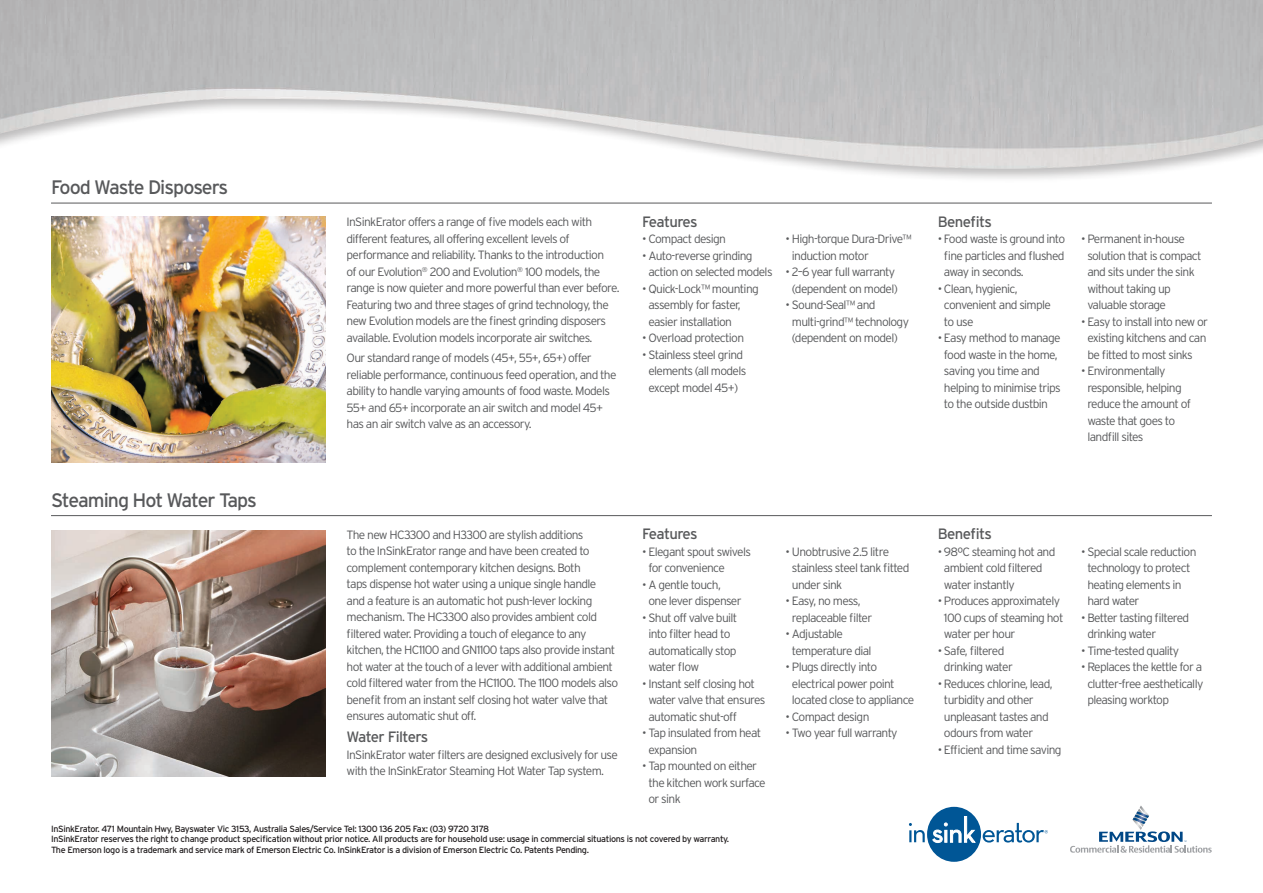
<style>
.page{position:relative;width:1263px;height:893px;background:#fff}
.page>*{position:absolute;margin:0;border:0;box-sizing:border-box;transform-origin:0 0}
.t1{font:19.5px "Interstate";letter-spacing:-.05em;color:#58595b}
.t2{font:15px "Interstate";letter-spacing:-.045em;color:#58595b}
.t3{font:300 12px/16.5px "Interstate";letter-spacing:-.055em;color:#58595b}
.t4{font:9px/10.5px "Interstate";letter-spacing:-.04em;color:#231f20}
</style>
<div class="page">
<div style="left:927px;top:807px;width:54px;height:55px;background:#005696;border-radius:50%"></div>
<svg style="left:909px;top:823px;width:16px;height:19px"></svg>
<svg style="left:932px;top:816px;width:44px;height:27px"></svg>
<svg style="left:983px;top:823px;width:65px;height:19px"></svg>
<svg style="left:1070px;top:806px;width:142px;height:47px"></svg>
<hr style="left:51px;top:515px;width:1161px;height:1px;background:#58595b">
<img style="left:51px;top:530px;width:274px;height:246px">
<hr style="left:51px;top:203px;width:1161px;height:1px;background:#58595b">
<img style="left:51px;top:216px;width:274px;height:246px">
<h1 class="t1" style="left:51px;top:177px;width:179px">Food Waste Disposers</h1>
<p class="t3" style="left:347px;top:214px;width:275px">InSinkErator offers a range of five models each with different features, all offering excellent levels of performance and reliability. Thanks to the introduction<br>of our Evolution<sup>®</sup> 200 and Evolution<sup>®</sup> 100 models, the range is now quieter and more powerful than ever before.<br>Featuring two and three stages of grind technology, the new Evolution models are the finest grinding disposers available. Evolution models incorporate air switches.</p>
<p class="t3" style="left:347px;top:350px;width:271px">Our standard range of models (45+, 55+, 65+) offer reliable performance, continuous feed operation, and the ability to handle varying amounts of food waste. Models 55+ and 65+ incorporate an air switch and model 45+ has an air switch valve as an accessory.</p>
<p class="t2" style="left:642px;top:213px;width:57px">Features</p>
<p class="t3" style="left:642px;top:231px;width:85px">• Compact design</p>
<p class="t3" style="left:648px;top:247px;width:126px;text-indent:-6px">• Auto-reverse grinding action on selected models</p>
<p class="t3" style="left:648px;top:280px;width:112px;text-indent:-6px">• Quick-Lock™ mounting assembly for faster, easier installation</p>
<p class="t3" style="left:642px;top:330px;width:104px">• Overload protection</p>
<p class="t3" style="left:642px;top:346px;width:106px;text-align:center">• Stainless steel grind elements (all models except model 45+)</p>
<p class="t3" style="left:792px;top:231px;width:121px;text-indent:-6px">• High-torque Dura-Drive™ induction motor</p>
<p class="t3" style="left:786px;top:264px;width:114px;text-align:center">• 2–6 year full warranty (dependent on model)</p>
<p class="t3" style="left:792px;top:297px;width:119px;text-indent:-6px">• Sound-Seal™ and multi-grind™ technology (dependent on model)</p>
<h1 class="t1" style="left:51px;top:489px;width:207px">Steaming Hot Water Taps</h1>
<p class="t3" style="left:347px;top:526px;width:273px">The new HC3300 and H3300 are stylish additions<br>to the InSinkErator range and have been created to complement contemporary kitchen designs. Both<br>taps dispense hot water using a unique single handle<br>and a feature is an automatic hot push-lever locking mechanism. The HC3300 also provides ambient cold filtered water. Providing a touch of elegance to any kitchen, the HC1100 and GN1100 taps also provide instant hot water at the touch of a lever with additional ambient cold filtered water from the HC1100. The 1100 models also benefit from an instant self closing hot water valve that ensures automatic shut off.</p>
<p class="t2" style="left:347px;top:729px;width:83px">Water Filters</p>
<p class="t3" style="left:347px;top:746px;width:273px">InSinkErator water filters are designed exclusively for use with the InSinkErator Steaming Hot Water Tap system.</p>
<p class="t2" style="left:642px;top:526px;width:57px">Features</p>
<p class="t3" style="left:648px;top:543px;width:104px;text-indent:-6px">• Elegant spout swivels for convenience</p>
<p class="t3" style="left:648px;top:576px;width:95px;text-indent:-6px">• A gentle touch, one lever dispenser</p>
<p class="t3" style="left:648px;top:609px;width:90px;text-indent:-6px">• Shut off valve built into filter head to automatically stop water flow</p>
<p class="t3" style="left:648px;top:675px;width:118px;text-indent:-6px">• Instant self closing hot water valve that ensures automatic shut-off</p>
<p class="t3" style="left:648px;top:725px;width:114px;text-indent:-6px">• Tap insulated from heat expansion</p>
<p class="t3" style="left:648px;top:758px;width:119px;text-indent:-6px">• Tap mounted on either the kitchen work surface or sink</p>
<p class="t4" style="left:51px;top:823px;width:680px">InSinkErator. 471 Mountain Hwy, Bayswater Vic 3153, Australia Sales/Service Tel: 1300 136 205 Fax: (03) 9720 3178<br>InSinkErator reserves the right to change product specification without prior notice. All products are for household use: usage in commercial situations is not covered by warranty.<br>The Emerson logo is a trademark and service mark of Emerson Electric Co. InSinkErator is a division of Emerson Electric Co. Patents Pending.</p>
<p class="t3" style="left:792px;top:543px;width:119px;text-indent:-6px">• Unobtrusive 2.5 litre stainless steel tank fitted under sink</p>
<p class="t3" style="left:792px;top:593px;width:82px;text-indent:-6px">• Easy, no mess, replaceable filter</p>
<p class="t3" style="left:792px;top:626px;width:81px;text-indent:-6px">• Adjustable temperature dial</p>
<p class="t3" style="left:792px;top:659px;width:124px;text-indent:-6px">• Plugs directly into electrical power point located close to appliance</p>
<p class="t3" style="left:786px;top:708px;width:85px">• Compact design</p>
<p class="t3" style="left:786px;top:725px;width:113px">• Two year full warranty</p>
<p class="t2" style="left:938px;top:213px;width:56px">Benefits</p>
<p class="t3" style="left:944px;top:231px;width:123px;text-align:justify;text-indent:-6px">• Food waste is ground into fine particles and flushed away in seconds.</p>
<p class="t3" style="left:944px;top:280px;width:109px;text-indent:-6px">• Clean, hygienic, convenient and simple to use</p>
<p class="t3" style="left:944px;top:330px;width:118px;text-indent:-6px">• Easy method to manage food waste in the home, saving you time and helping to minimise trips to the outside dustbin</p>
<p class="t3" style="left:1087px;top:231px;width:116px;text-indent:-6px">• Permanent in-house solution that is compact and sits under the sink without taking up valuable storage</p>
<p class="t3" style="left:1087px;top:313px;width:122px;text-indent:-6px">• Easy to install into new or existing kitchens and can be fitted to most sinks</p>
<p class="t3" style="left:1087px;top:363px;width:105px;text-indent:-6px">• Environmentally responsible, helping reduce the amount of waste that goes to landfill sites</p>
<p class="t2" style="left:938px;top:526px;width:56px">Benefits</p>
<p class="t3" style="left:944px;top:543px;width:113px;text-indent:-6px">• 98ºC steaming hot and ambient cold filtered water instantly</p>
<p class="t3" style="left:944px;top:593px;width:121px;text-indent:-6px">• Produces approximately<br>100 cups of steaming hot water per hour</p>
<p class="t3" style="left:944px;top:642px;width:70px;text-indent:-6px">• Safe, filtered drinking water</p>
<p class="t3" style="left:944px;top:675px;width:110px;text-indent:-6px">• Reduces chlorine, lead, turbidity and other unpleasant tastes and odours from water</p>
<p class="t3" style="left:938px;top:741px;width:125px">• Efficient and time saving</p>
<p class="t3" style="left:1087px;top:543px;width:111px;text-indent:-6px">• Special scale reduction technology to protect heating elements in hard water</p>
<p class="t3" style="left:1087px;top:609px;width:103px;text-indent:-6px">• Better tasting filtered drinking water</p>
<p class="t3" style="left:1081px;top:642px;width:100px">• Time-tested quality</p>
<p class="t3" style="left:1087px;top:659px;width:118px;text-align:justify;text-indent:-6px">• Replaces the kettle for a clutter-free aesthetically pleasing worktop</p>
</div>
